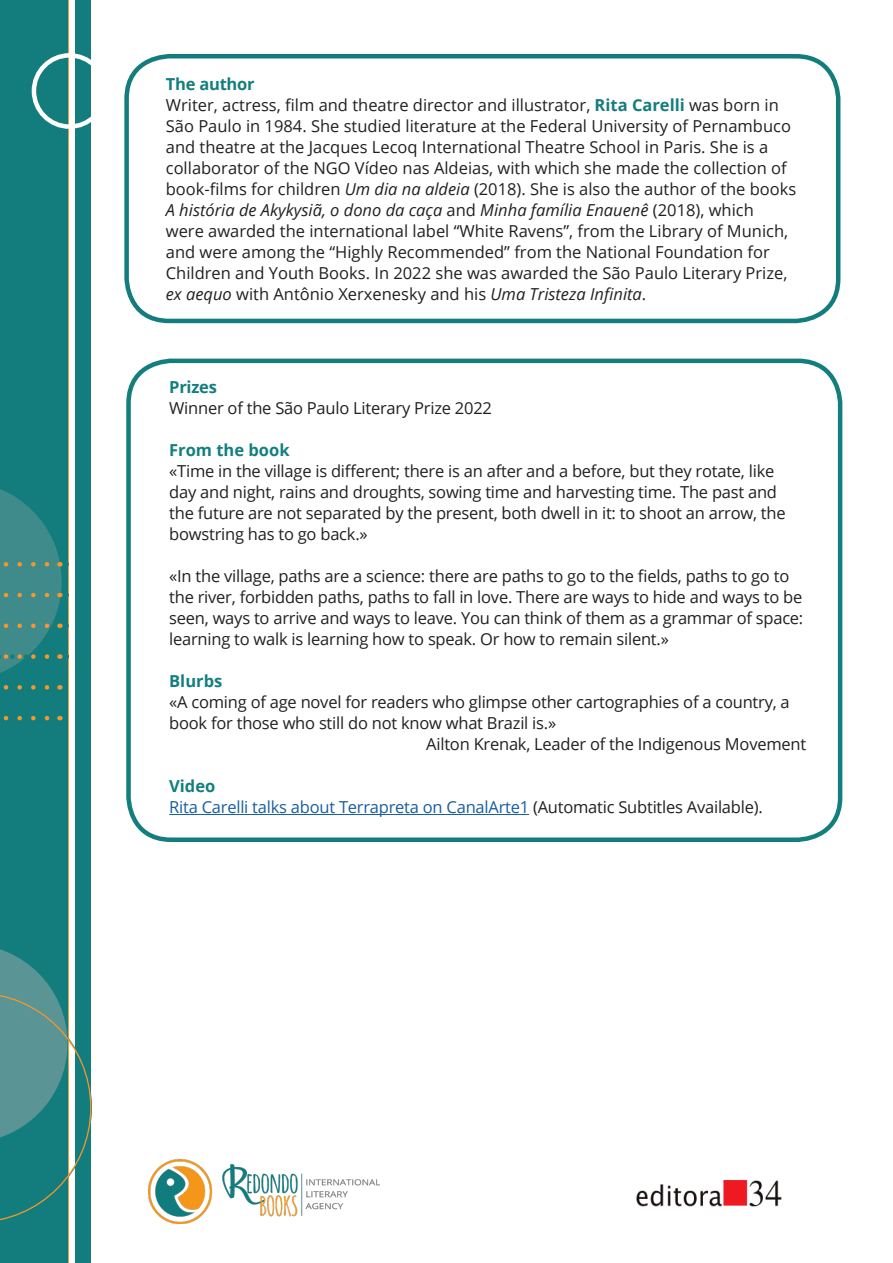
<style>
.page{position:relative;width:893px;height:1263px;background:#fff}
.page>*{position:absolute;margin:0;border:0;box-sizing:border-box;transform-origin:0 0}
.t1{font:16.5px/21px "Open Sans";letter-spacing:-.015em;color:#231f20}
.t2{font:16.5px/21px "Open Sans";letter-spacing:-.015em;color:#175d9e}
.t3{font:700 16.5px "Open Sans";color:#127f7e}
.s1{font-weight:700;color:#127f7e}
.s2{font-weight:700;color:#137d7d}
.s3{font-style:italic}
.s4{color:#231f20}
</style>
<div class="page">
<div style="left:0;top:0;width:68px;height:1263px;background:#137d7d"></div>
<div style="left:75px;top:0;width:16px;height:1263px;background:#137d7d"></div>
<svg style="left:3px;top:716px;width:47px;height:4px"></svg>
<svg style="left:0;top:944px;width:92px;height:279px"></svg>
<img style="left:149px;top:1160px;width:231px;height:63px">
<div style="left:32px;top:53px;width:75px;height:76px;border:4px solid #fff;border-radius:50%"></div>
<img style="left:636px;top:1180px;width:145px;height:27px">
<svg style="left:0;top:489px;width:63px;height:201px"></svg>
<div style="left:124px;top:54px;width:716px;height:269px;border:4px solid #137d7d;border-radius:43px"></div>
<div style="left:126px;top:359px;width:716px;height:483px;border:4px solid #127f7e;border-radius:43px"></div>
<hr style="left:169px;top:814px;width:360px;height:1px;background:#175d9e">
<p class="t1" style="left:166px;top:73px;width:632px"><span class="s1">The author<br></span>Writer, actress, film and theatre director and illustrator, <span class="s2">Rita Carelli</span> was born in São Paulo in 1984. She studied literature at the Federal University of Pernambuco and theatre at the Jacques Lecoq International Theatre School in Paris. She is a collaborator of the NGO Vídeo nas Aldeias, with which she made the collection of book-films for children <span class="s3">Um dia na aldeia</span> (2018). She is also the author of the books <span class="s3">A história de Akykysiã, o dono da caça</span> and <span class="s3">Minha família Enauenê</span> (2018), which<br>were awarded the international label “White Ravens”, from the Library of Munich, and were among the “Highly Recommended” from the National Foundation for Children and Youth Books. In 2022 she was awarded the São Paulo Literary Prize, <span class="s3">ex aequo</span> with Antônio Xerxenesky and his <span class="s3">Uma Tristeza Infinita</span>.</p>
<p class="t3" style="left:169px;top:376px;width:49px">Prizes</p>
<p class="t1" style="left:169px;top:397px;width:324px">Winner of the São Paulo Literary Prize 2022</p>
<p class="t3" style="left:169px;top:439px;width:122px">From the book</p>
<p class="t1" style="left:169px;top:460px;width:618px">«Time in the village is different; there is an after and a before, but they rotate, like day and night, rains and droughts, sowing time and harvesting time. The past and the future are not separated by the present, both dwell in it: to shoot an arrow, the bowstring has to go back.»</p>
<p class="t1" style="left:169px;top:565px;width:636px">«In the village, paths are a science: there are paths to go to the fields, paths to go to the river, forbidden paths, paths to fall in love. There are ways to hide and ways to be seen, ways to arrive and ways to leave. You can think of them as a grammar of space: learning to walk is learning how to speak. Or how to remain silent.»</p>
<p class="t3" style="left:169px;top:670px;width:55px">Blurbs</p>
<p class="t1" style="left:169px;top:691px;width:622px">«A coming of age novel for readers who glimpse other cartographies of a country, a</p>
<p class="t1" style="left:169px;top:712px;width:388px">book for those who still do not know what Brazil is.»</p>
<p class="t1" style="left:426px;top:733px;width:381px">Ailton Krenak, Leader of the Indigenous Movement</p>
<p class="t2" style="left:169px;top:775px;width:595px"><span class="s1">Video<br></span>Rita Carelli talks about Terrapreta on CanalArte1 <span class="s4">(Automatic Subtitles Available).</span></p>
</div>
